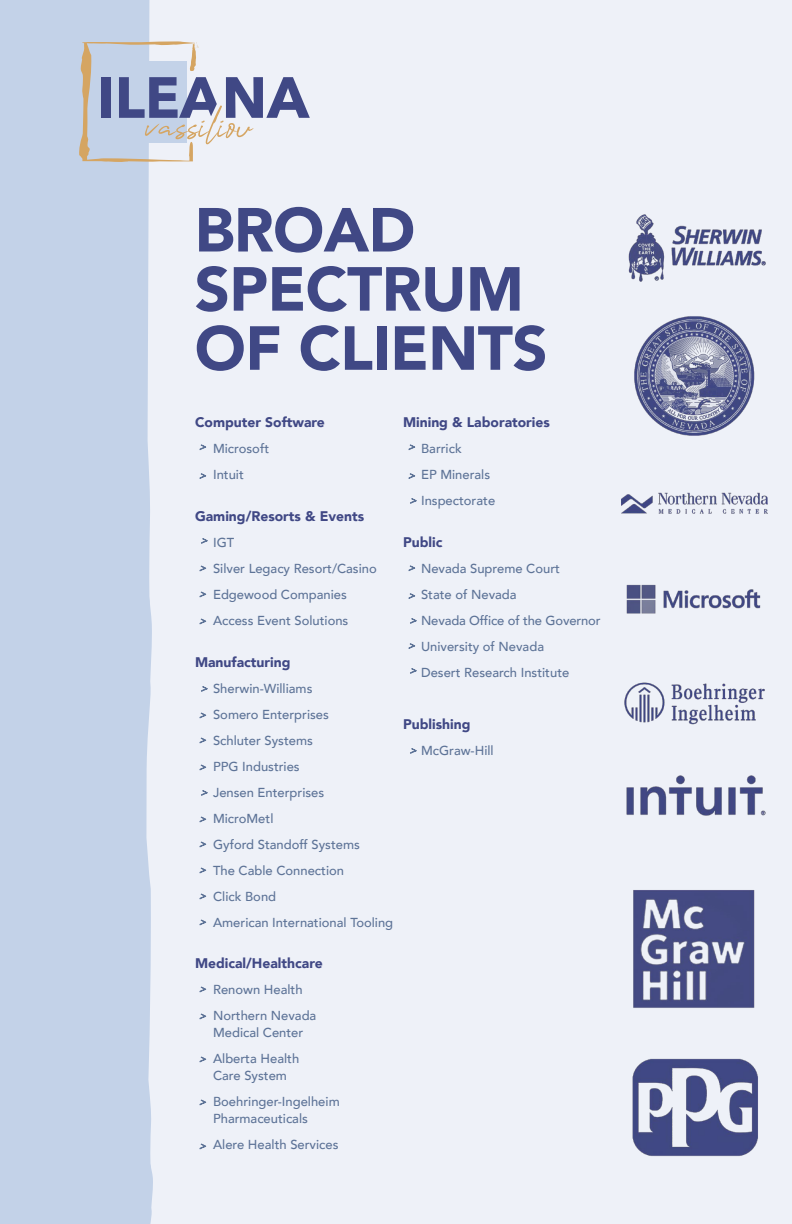
<style>
.page{position:relative;width:792px;height:1224px;background:#eef1f8}
.page>*{position:absolute;margin:0;border:0;box-sizing:border-box;transform-origin:0 0}
.t1{font:900 61.5px/59.1px "Avenir";letter-spacing:-.01em;color:#404885}
.t2{font:900 13.9px "Avenir";color:#404885}
.t3{font:500 13px/26px "Avenir";color:#5d7397}
</style>
<div class="page">
<svg style="left:199px;top:444px;width:8px;height:6px"></svg>
<svg style="left:199px;top:473px;width:8px;height:6px"></svg>
<svg style="left:201px;top:538px;width:7px;height:6px"></svg>
<svg style="left:408px;top:444px;width:8px;height:6px"></svg>
<svg style="left:408px;top:473px;width:8px;height:6px"></svg>
<svg style="left:410px;top:498px;width:7px;height:6px"></svg>
<svg style="left:408px;top:565px;width:8px;height:6px"></svg>
<svg style="left:408px;top:593px;width:8px;height:6px"></svg>
<svg style="left:410px;top:618px;width:7px;height:6px"></svg>
<svg style="left:408px;top:643px;width:8px;height:6px"></svg>
<svg style="left:410px;top:668px;width:7px;height:6px"></svg>
<svg style="left:410px;top:748px;width:7px;height:6px"></svg>
<svg style="left:199px;top:565px;width:8px;height:7px"></svg>
<svg style="left:199px;top:591px;width:8px;height:7px"></svg>
<svg style="left:199px;top:618px;width:8px;height:7px"></svg>
<svg style="left:201px;top:686px;width:7px;height:6px"></svg>
<svg style="left:199px;top:712px;width:8px;height:7px"></svg>
<svg style="left:199px;top:737px;width:8px;height:7px"></svg>
<svg style="left:199px;top:764px;width:8px;height:7px"></svg>
<svg style="left:201px;top:790px;width:7px;height:6px"></svg>
<svg style="left:199px;top:816px;width:8px;height:7px"></svg>
<svg style="left:199px;top:841px;width:8px;height:7px"></svg>
<svg style="left:199px;top:867px;width:8px;height:7px"></svg>
<svg style="left:199px;top:893px;width:8px;height:7px"></svg>
<svg style="left:199px;top:919px;width:8px;height:7px"></svg>
<svg style="left:199px;top:986px;width:8px;height:7px"></svg>
<svg style="left:199px;top:1013px;width:8px;height:7px"></svg>
<svg style="left:199px;top:1056px;width:8px;height:7px"></svg>
<svg style="left:199px;top:1099px;width:8px;height:7px"></svg>
<svg style="left:199px;top:1143px;width:8px;height:7px"></svg>
<img style="left:621px;top:214px;width:147px;height:943px">
<div style="left:0;top:0;width:153px;height:1224px;background:#c3d2e8"></div>
<svg style="left:79px;top:41px;width:231px;height:121px"></svg>
<h1 class="t1" style="left:195px;top:199px;width:354px">BROAD<br>SPECTRUM<br>OF CLIENTS</h1>
<p class="t2" style="left:195px;top:410px;width:131px">Computer Software</p>
<p class="t3" style="left:213px;top:435px;width:58px">Microsoft<br>Intuit</p>
<p class="t2" style="left:195px;top:504px;width:171px">Gaming/Resorts &amp; Events</p>
<p class="t3" style="left:213px;top:529px;width:165px">IGT<br>Silver Legacy Resort/Casino<br>Edgewood Companies<br>Access Event Solutions</p>
<p class="t2" style="left:195px;top:650px;width:97px">Manufacturing</p>
<p class="t3" style="left:213px;top:674px;width:182px">Sherwin-Williams<br>Somero Enterprises<br>Schluter Systems<br>PPG Industries<br>Jensen Enterprises<br>MicroMetl<br>Gyford Standoff Systems<br>The Cable Connection<br>Click Bond<br>American International Tooling</p>
<p class="t2" style="left:195px;top:952px;width:129px">Medical/Healthcare</p>
<p class="t3" style="left:213px;top:976px;width:105px">Renown Health<br>Northern Nevada</p>
<p class="t3" style="left:213px;top:1019px;width:92px">Medical Center<br>Alberta Health</p>
<p class="t3" style="left:213px;top:1062px;width:128px">Care System<br>Boehringer-Ingelheim</p>
<p class="t3" style="left:213px;top:1105px;width:127px">Pharmaceuticals<br>Alere Health Services</p>
<p class="t2" style="left:403px;top:410px;width:148px">Mining &amp; Laboratories</p>
<p class="t3" style="left:421px;top:435px;width:76px">Barrick<br>EP Minerals<br>Inspectorate</p>
<p class="t2" style="left:403px;top:530px;width:41px">Public</p>
<p class="t3" style="left:421px;top:555px;width:181px">Nevada Supreme Court<br>State of Nevada<br>Nevada Office of the Governor<br>University of Nevada<br>Desert Research Institute</p>
<p class="t2" style="left:403px;top:712px;width:69px">Publishing</p>
<p class="t3" style="left:421px;top:737px;width:74px">McGraw-Hill</p>
</div>
